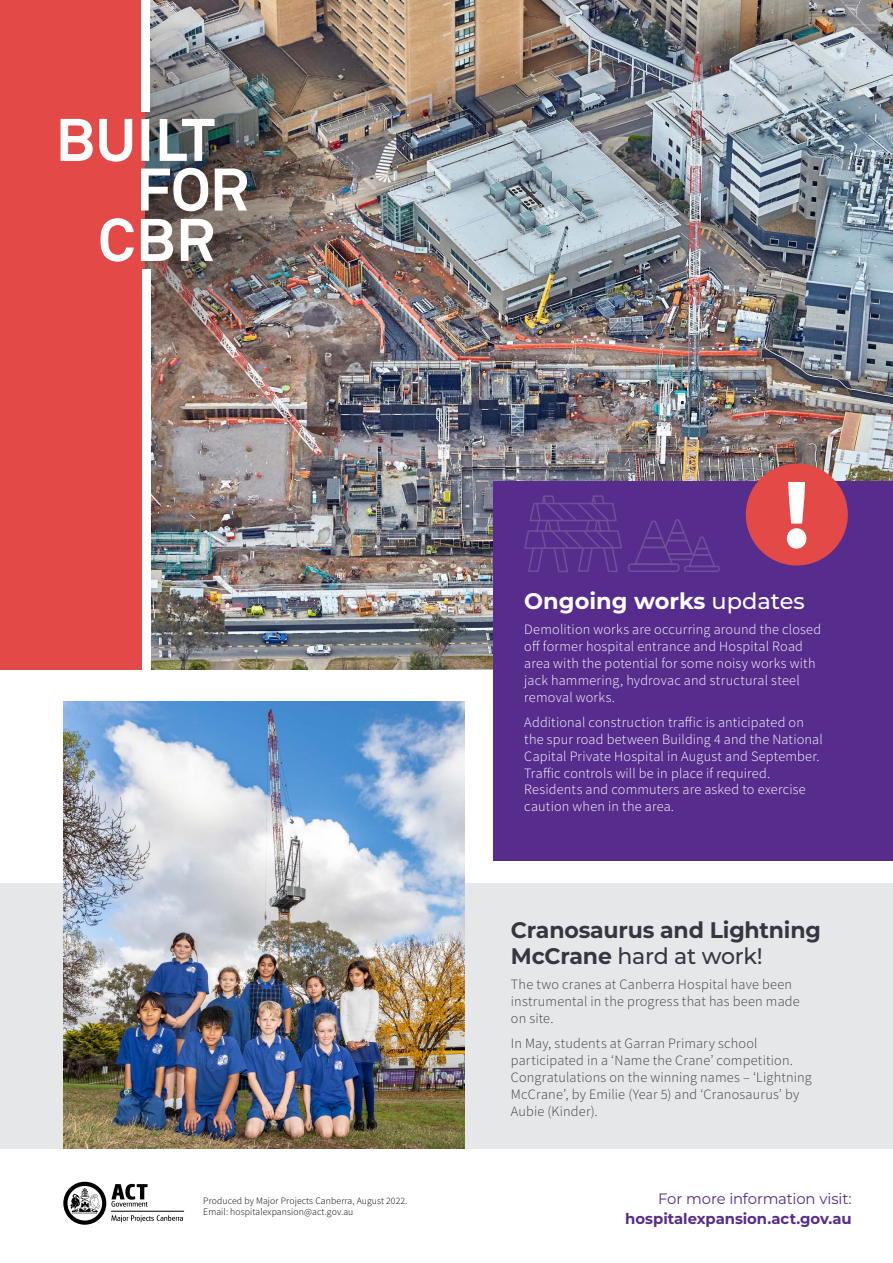
<style>
.page{position:relative;width:893px;height:1263px;background:#fff}
.page>*{position:absolute;margin:0;border:0;box-sizing:border-box;transform-origin:0 0}
.t1{font:900 97.65px "Source Sans Pro";color:#fff}
.t2{font:700 22.5px/25.5px "Montserrat";letter-spacing:-.01em;color:#343741}
.t3{font:700 22.5px "Montserrat";color:#fff}
.Lead_In{font:700 15px/20.2px "Montserrat";letter-spacing:-.005em;color:#562c8c;text-align:right}
.Body_Copy{font:300 14.25px/16.8px "Source Sans Pro";letter-spacing:.015em;color:#fff}
.Body_Copy-2{font:300 14.25px/16.8px "Source Sans Pro";letter-spacing:.015em;color:#414042}
.Paragraph_White{font:300 9.75px/10.5px "Source Sans Pro";letter-spacing:.01em;color:#000}
.s1{font-weight:500}
.s2{font-weight:400}
</style>
<div class="page">
<img style="left:150px;top:0;width:743px;height:670px">
<div style="left:0;top:883px;width:893px;height:265px;background:#e6e7e8"></div>
<img style="left:145px;top:22px;width:190px;height:339px">
<div style="left:494px;top:482px;width:399px;height:379px;background:#562c8c"></div>
<svg style="left:524px;top:495px;width:196px;height:77px"></svg>
<div style="left:746px;top:463px;width:102px;height:102px;background:#e34946;border-radius:50%"></div>
<div style="left:0;top:0;width:145px;height:670px;background:#e34946"></div>
<svg style="left:61px;top:119px;width:154px;height:43px"></svg>
<svg style="left:141px;top:168px;width:106px;height:43px"></svg>
<svg style="left:101px;top:218px;width:112px;height:44px"></svg>
<div style="left:141px;top:0;width:8px;height:111px;background:#fff"></div>
<div style="left:142px;top:269px;width:8px;height:400px;background:#fff"></div>
<img style="left:64px;top:702px;width:401px;height:446px">
<hr style="left:111px;top:1211px;width:73px;height:1px;background:#000">
<svg style="left:63px;top:1182px;width:120px;height:43px"></svg>
<h1 class="t1" style="left:779px;top:447px;width:37px">!</h1>
<h2 class="t3" style="left:524px;top:584px;width:282px">Ongoing works <span class="s1">updates</span></h2>
<p class="Body_Copy" style="left:524px;top:621px;width:298px">Demolition works are occurring around the closed off former hospital entrance and Hospital Road area with the potential for some noisy works with jack hammering, hydrovac and structural steel removal works.</p>
<p class="Body_Copy" style="left:524px;top:714px;width:300px">Additional construction traffic is anticipated on the spur road between Building 4 and the National Capital Private Hospital in August and September.<br>Traffic controls will be in place if required.<br>Residents and commuters are asked to exercise caution when in the area.</p>
<h2 class="t2" style="left:511px;top:916px;width:312px">Cranosaurus and Lightning<br>McCrane <span class="s1">hard at work!</span></h2>
<p class="Body_Copy-2" style="left:511px;top:976px;width:290px">The two cranes at Canberra Hospital have been instrumental in the progress that has been made on site.</p>
<p class="Body_Copy-2" style="left:511px;top:1035px;width:302px">In May, students at Garran Primary school participated in a ‘Name the Crane’ competition.<br>Congratulations on the winning names – ‘Lightning McCrane’, by Emilie (Year 5) and ‘Cranosaurus’ by Aubie (Kinder).</p>
<p class="Paragraph_White" style="left:203px;top:1196px;width:206px">Produced by Major Projects Canberra, August 2022.<br>Email: hospitalexpansion@act.gov.au</p>
<p class="Lead_In" style="left:625px;top:1188px;width:228px"><span class="s2">For more information visit: </span>hospitalexpansion.act.gov.au</p>
</div>
